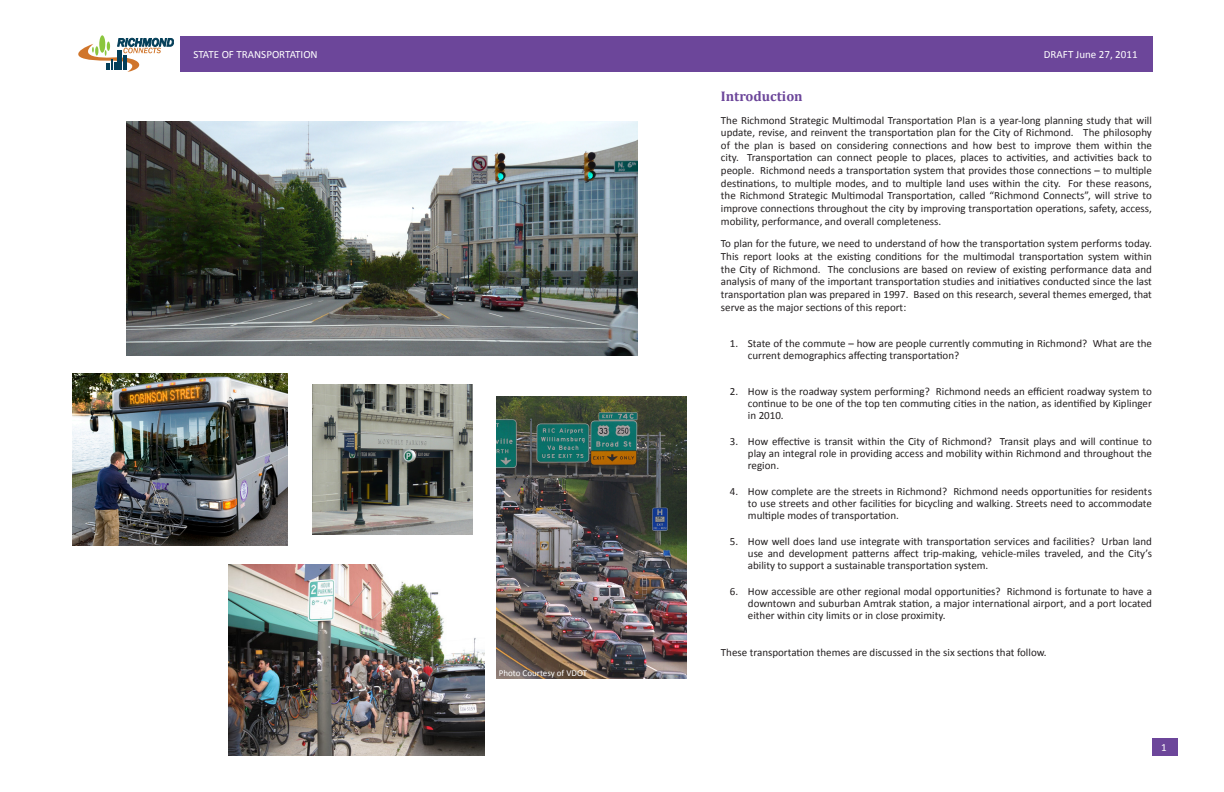
<style>
.page{position:relative;width:1224px;height:792px;background:#fff}
.page>*{position:absolute;margin:0;border:0;box-sizing:border-box;transform-origin:0 0}
.Heading_1{font:700 14px "Cambria";color:#6c469a}
.Heading_1-2{font:11px/12px "Calibri";color:#231f20;text-align:justify}
.RichmondConnects{font:11px "Calibri";color:#fff}
.t1{font:9px "Calibri";color:#fff}
</style>
<div class="page">
<div style="left:180px;top:36px;width:972px;height:36px;background:#6c469a"></div>
<div style="left:1152px;top:738px;width:25px;height:18px;background:#6c469a"></div>
<svg style="left:78px;top:38px;width:96px;height:34px"></svg>
<img style="left:126px;top:122px;width:512px;height:234px">
<img style="left:72px;top:373px;width:216px;height:173px">
<img style="left:497px;top:396px;width:189px;height:283px">
<img style="left:228px;top:564px;width:256px;height:192px">
<img style="left:313px;top:385px;width:159px;height:149px">
<p class="RichmondConnects" style="left:194px;top:48px;width:126px">STATE OF TRANSPORTATION</p>
<p class="t1" style="left:499px;top:667px;width:90px">Photo Courtesy of VDOT</p>
<p class="RichmondConnects" style="left:1044px;top:48px;width:95px">DRAFT June 27, 2011</p>
<p class="Heading_1" style="left:721px;top:88px;width:83px">Introduction</p>
<p class="Heading_1-2" style="left:721px;top:113px;width:433px;line-height:12.6px">The Richmond Strategic Multimodal Transportation Plan is a year-long planning study that will update, revise, and reinvent the transportation plan for the City of Richmond. The philosophy of the plan is based on considering connections and how best to improve them within the city. Transportation can connect people to places, places to activities, and activities back to people. Richmond needs a transportation system that provides those connections – to multiple destinations, to multiple modes, and to multiple land uses within the city. For these reasons, the Richmond Strategic Multimodal Transportation, called “Richmond Connects”, will strive to improve connections throughout the city by improving transportation operations, safety, access, mobility, performance, and overall completeness.</p>
<p class="Heading_1-2" style="left:721px;top:237px;width:433px;line-height:12.7px">To plan for the future, we need to understand of how the transportation system performs today.<br>This report looks at the existing conditions for the multimodal transportation system within the City of Richmond. The conclusions are based on review of existing performance data and analysis of many of the important transportation studies and initiatives conducted since the last transportation plan was prepared in 1997. Based on this research, several themes emerged, that serve as the major sections of this report:</p>
<p class="Heading_1-2" style="left:748px;top:336px;width:406px;text-indent:-18px">1. State of the commute – how are people currently commuting in Richmond? What are the current demographics affecting transportation?</p>
<p class="Heading_1-2" style="left:748px;top:384px;width:406px;text-indent:-18px">2. How is the roadway system performing? Richmond needs an efficient roadway system to continue to be one of the top ten commuting cities in the nation, as identified by Kiplinger in 2010.</p>
<p class="Heading_1-2" style="left:748px;top:434px;width:406px;text-indent:-18px">3. How effective is transit within the City of Richmond? Transit plays and will continue to play an integral role in providing access and mobility within Richmond and throughout the region.</p>
<p class="Heading_1-2" style="left:748px;top:484px;width:406px;text-indent:-18px">4. How complete are the streets in Richmond? Richmond needs opportunities for residents to use streets and other facilities for bicycling and walking. Streets need to accommodate multiple modes of transportation.</p>
<p class="Heading_1-2" style="left:748px;top:534px;width:406px;text-indent:-18px">5. How well does land use integrate with transportation services and facilities? Urban land use and development patterns affect trip-making, vehicle-miles traveled, and the City’s ability to support a sustainable transportation system.</p>
<p class="Heading_1-2" style="left:748px;top:584px;width:406px;line-height:12.3px;text-indent:-18px">6. How accessible are other regional modal opportunities? Richmond is fortunate to have a downtown and suburban Amtrak station, a major international airport, and a port located either within city limits or in close proximity.</p>
<p class="Heading_1-2" style="left:721px;top:646px;width:327px">These transportation themes are discussed in the six sections that follow.</p>
<p class="RichmondConnects" style="left:1161px;top:741px;width:7px">1</p>
</div>
